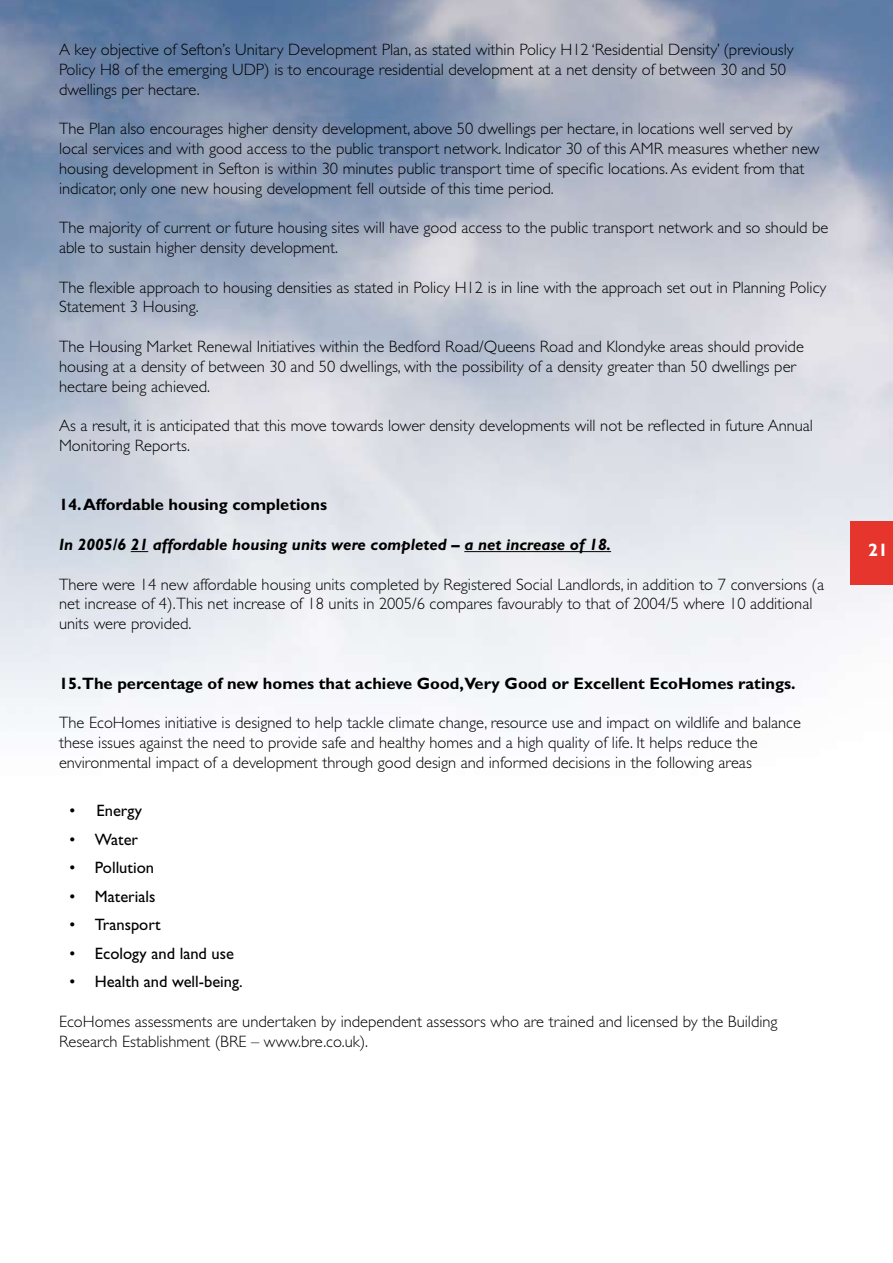
<style>
.page{position:relative;width:893px;height:1263px;background:#fff}
.page>*{position:absolute;margin:0;border:0;box-sizing:border-box;transform-origin:0 0}
.t1{font:700 18px "Gill Sans";color:#fff}
.t2{font:300 16.5px/19.8px "Gill Sans";color:#000}
.t3{font:700 16.5px "Gill Sans";color:#000}
.t4{font:16.5px "Gill Sans";color:#000}
.t5{font:italic 700 16.5px "Gill Sans";color:#000}
</style>
<div class="page">
<img style="left:0;top:0;width:893px;height:727px">
<svg style="left:131px;top:551px;width:17px;height:1px"></svg>
<hr style="left:464px;top:551px;width:147px;height:1px;background:#000">
<div style="left:850px;top:521px;width:43px;height:63px;background:#e5352c"></div>
<p class="t2" style="left:59px;top:40px;width:736px">A key objective of Sefton’s Unitary Development Plan, as stated within Policy H12 ‘Residential Density’ (previously<br>Policy H8 of the emerging UDP) is to encourage residential development at a net density of between 30 and 50 dwellings per hectare.</p>
<p class="t2" style="left:59px;top:119px;width:762px">The Plan also encourages higher density development, above 50 dwellings per hectare, in locations well served by local services and with good access to the public transport network. Indicator 30 of this AMR measures whether new housing development in Sefton is within 30 minutes public transport time of specific locations. As evident from that indicator, only one new housing development fell outside of this time period.</p>
<p class="t2" style="left:59px;top:218px;width:771px">The majority of current or future housing sites will have good access to the public transport network and so should be able to sustain higher density development.</p>
<p class="t2" style="left:59px;top:277px;width:769px">The flexible approach to housing densities as stated in Policy H12 is in line with the approach set out in Planning Policy<br>Statement 3 Housing.</p>
<p class="t2" style="left:59px;top:337px;width:746px">The Housing Market Renewal Initiatives within the Bedford Road/Queens Road and Klondyke areas should provide housing at a density of between 30 and 50 dwellings, with the possibility of a density greater than 50 dwellings per hectare being achieved.</p>
<p class="t2" style="left:59px;top:416px;width:755px">As a result, it is anticipated that this move towards lower density developments will not be reflected in future Annual<br>Monitoring Reports.</p>
<p class="t3" style="left:59px;top:495px;width:270px">14. Affordable housing completions</p>
<p class="t5" style="left:59px;top:535px;width:554px">In 2005/6 21 affordable housing units were completed – a net increase of 18.</p>
<p class="t2" style="left:59px;top:574px;width:767px">There were 14 new affordable housing units completed by Registered Social Landlords, in addition to 7 conversions (a net increase of 4).This net increase of 18 units in 2005/6 compares favourably to that of 2004/5 where 10 additional units were provided.</p>
<p class="t3" style="left:59px;top:673px;width:738px">15.The percentage of new homes that achieve Good,Very Good or Excellent EcoHomes ratings.</p>
<p class="t2" style="left:59px;top:713px;width:743px">The EcoHomes initiative is designed to help tackle climate change, resource use and impact on wildlife and balance these issues against the need to provide safe and healthy homes and a high quality of life. It helps reduce the environmental impact of a development through good design and informed decisions in the following areas</p>
<p class="t4" style="left:70px;top:801px;width:74px">• Energy</p>
<p class="t4" style="left:69px;top:829px;width:70px">• Water</p>
<p class="t4" style="left:69px;top:858px;width:86px">• Pollution</p>
<p class="t4" style="left:69px;top:886px;width:87px">• Materials</p>
<p class="t4" style="left:69px;top:915px;width:93px">• Transport</p>
<p class="t4" style="left:69px;top:943px;width:166px">• Ecology and land use</p>
<p class="t4" style="left:69px;top:972px;width:175px">• Health and well-being.</p>
<p class="t2" style="left:59px;top:1011px;width:720px">EcoHomes assessments are undertaken by independent assessors who are trained and licensed by the Building<br>Research Establishment (BRE – www.bre.co.uk).</p>
<p class="t1" style="left:868px;top:539px;width:21px">21</p>
</div>
